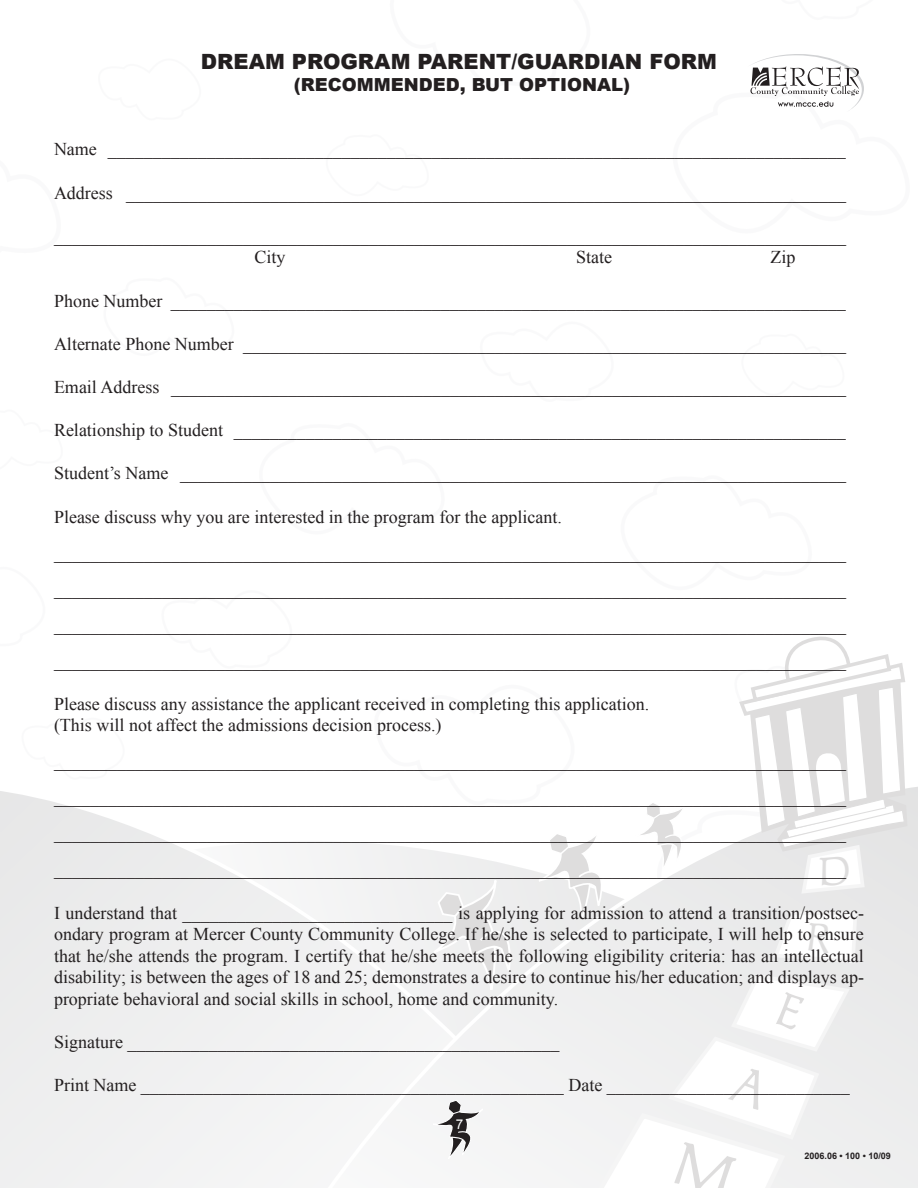
<style>
.page{position:relative;width:918px;height:1188px;background:#fff}
.page>*{position:absolute;margin:0;border:0;box-sizing:border-box;transform-origin:0 0}
.t1{font:36px "P22 Lindum";color:#231f20}
.t2{font:900 21px "Arial";color:#231f20}
.t3{font:18px/21.6px "Times New Roman";color:#231f20;text-align:justify}
.t4{font:900 18px "Arial";color:#231f20}
.t5{font:13.5px "Arial";color:#fff}
.t6{font:700 9px "Arial";color:#231f20}
</style>
<div class="page">
<div style="left:0;top:791px;width:145px;height:397px;background:#ededee"></div>
<svg style="left:750px;top:54px;width:114px;height:55px"></svg>
<svg style="left:145px;top:636px;width:773px;height:552px"></svg>
<p class="t2" style="left:201px;top:50px;width:518px">DREAM PROGRAM PARENT/GUARDIAN FORM</p>
<p class="t4" style="left:294px;top:74px;width:338px">(RECOMMENDED, BUT OPTIONAL)</p>
<p class="t3" style="left:54px;top:138px;width:793px">Name __________________________________________________________________________________</p>
<p class="t3" style="left:54px;top:182px;width:794px">Address ________________________________________________________________________________</p>
<p class="t3" style="left:54px;top:225px;width:793px">________________________________________________________________________________________</p>
<p class="t3" style="left:255px;top:246px;width:33px">City</p>
<p class="t3" style="left:576px;top:246px;width:37px">State</p>
<p class="t3" style="left:771px;top:246px;width:27px">Zip</p>
<p class="t3" style="left:54px;top:290px;width:793px">Phone Number ___________________________________________________________________________</p>
<p class="t3" style="left:54px;top:333px;width:794px">Alternate Phone Number ___________________________________________________________________</p>
<p class="t3" style="left:54px;top:376px;width:794px">Email Address ___________________________________________________________________________</p>
<p class="t3" style="left:54px;top:419px;width:793px">Relationship to Student ____________________________________________________________________</p>
<p class="t3" style="left:54px;top:462px;width:794px">Student’s Name __________________________________________________________________________</p>
<p class="t3" style="left:54px;top:506px;width:509px">Please discuss why you are interested in the program for the applicant.</p>
<p class="t3" style="left:54px;top:542px;width:793px">________________________________________________________________________________________</p>
<p class="t3" style="left:54px;top:578px;width:793px">________________________________________________________________________________________</p>
<p class="t3" style="left:54px;top:614px;width:793px">________________________________________________________________________________________</p>
<p class="t3" style="left:54px;top:650px;width:793px">________________________________________________________________________________________</p>
<p class="t3" style="left:54px;top:693px;width:597px">Please discuss any assistance the applicant received in completing this application.</p>
<p class="t3" style="left:54px;top:714px;width:389px">(This will not affect the admissions decision process.)</p>
<p class="t3" style="left:54px;top:750px;width:793px">________________________________________________________________________________________</p>
<p class="t3" style="left:54px;top:786px;width:793px">________________________________________________________________________________________</p>
<p class="t3" style="left:54px;top:822px;width:793px">________________________________________________________________________________________</p>
<p class="t3" style="left:54px;top:858px;width:793px">________________________________________________________________________________________</p>
<p class="t3" style="left:54px;top:902px;width:811px">I understand that ______________________________ is applying for admission to attend a transition/postsec&shy;ondary program at Mercer County Community College. If he/she is selected to participate, I will help to ensure that he/she attends the program. I certify that he/she meets the following eligibility criteria: has an intellectual disability; is between the ages of 18 and 25; demonstrates a desire to continue his/her education; and displays ap&shy;propriate behavioral and social skills in school, home and community.</p>
<p class="t3" style="left:54px;top:1031px;width:507px">Signature ________________________________________________</p>
<p class="t3" style="left:54px;top:1074px;width:797px">Print Name _______________________________________________ Date ___________________________</p>
<h1 class="t1" style="left:820px;top:851px;width:31px">D</h1>
<p class="t5" style="left:456px;top:1116px;width:9px">7</p>
<p class="t6" style="left:805px;top:1151px;width:88px">2006.06 • 100 • 10/09</p>
</div>
